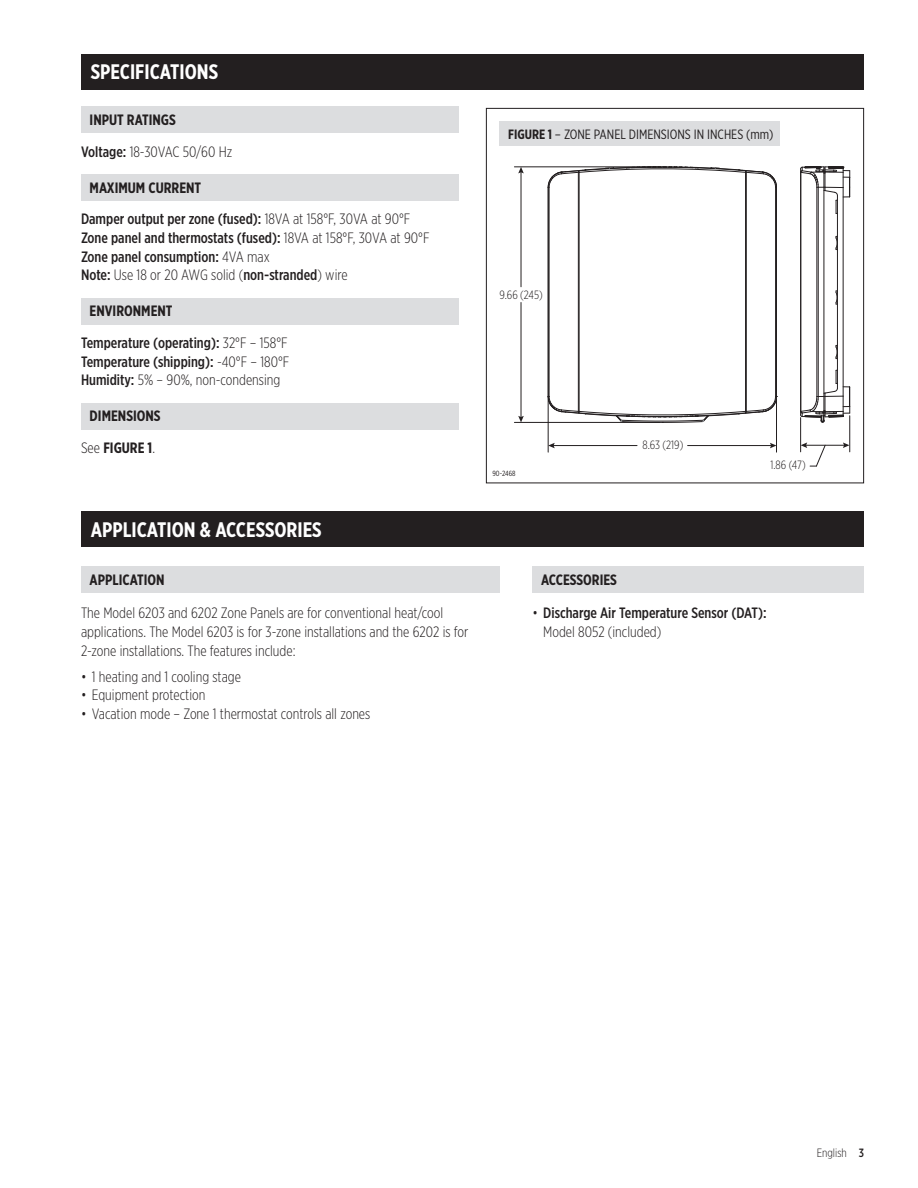
<style>
.page{position:relative;width:918px;height:1188px;background:#fff}
.page>*{position:absolute;margin:0;border:0;box-sizing:border-box;transform-origin:0 0}
.t1{font:700 21px "Gotham X Narrow";color:#fff}
.t2{font:300 15px/18.8px "Gotham X Narrow";color:#231f20}
.t3{font:500 15px/18.8px "Gotham X Narrow";color:#231f20}
.t4{font:700 15px/31.3px "Gotham X Narrow";color:#231f20;text-align:center}
.t5{font:13.5px "Gotham X Narrow";color:#231f20}
.t6{font:300 12px "Gotham X Narrow";color:#231f20}
.t7{font:7.5px "Gotham X Narrow";color:#231f20}
.s1{font-weight:700}
.s2{font-weight:500}
.s3{font-weight:300}
</style>
<div class="page">
<div style="left:81px;top:54px;width:783px;height:35px;background:#231f20"></div>
<div style="left:81px;top:107px;width:378px;height:26px;background:#dcdddf"></div>
<div style="left:81px;top:174px;width:378px;height:26px;background:#dcdddf"></div>
<div style="left:81px;top:298px;width:378px;height:26px;background:#dcdddf"></div>
<div style="left:81px;top:403px;width:378px;height:26px;background:#dcdddf"></div>
<hr style="left:818px;top:187px;width:1px;height:209px;background:#231f20">
<hr style="left:824px;top:187px;width:1px;height:209px;background:#231f20">
<hr style="left:817px;top:187px;width:1px;height:209px;background:#231f20">
<hr style="left:801px;top:172px;width:1px;height:239px;background:#231f20">
<hr style="left:800px;top:172px;width:1px;height:239px;background:#231f20">
<hr style="left:837px;top:196px;width:1px;height:192px;background:#231f20">
<hr style="left:843px;top:188px;width:1px;height:208px;background:#231f20">
<svg style="left:835px;top:345px;width:2px;height:14px"></svg>
<svg style="left:835px;top:291px;width:2px;height:14px"></svg>
<svg style="left:835px;top:236px;width:2px;height:14px"></svg>
<svg style="left:800px;top:166px;width:50px;height:48px"></svg>
<svg style="left:800px;top:370px;width:50px;height:53px"></svg>
<hr style="left:548px;top:399px;width:1px;height:53px;background:#231f20">
<hr style="left:776px;top:399px;width:1px;height:53px;background:#231f20">
<hr style="left:553px;top:445px;width:84px;height:1px;background:#231f20">
<svg style="left:548px;top:443px;width:7px;height:5px"></svg>
<hr style="left:688px;top:445px;width:84px;height:1px;background:#231f20">
<svg style="left:770px;top:443px;width:6px;height:5px"></svg>
<hr style="left:514px;top:166px;width:146px;height:1px;background:#231f20">
<hr style="left:514px;top:422px;width:146px;height:1px;background:#231f20">
<hr style="left:521px;top:171px;width:1px;height:116px;background:#231f20">
<svg style="left:518px;top:167px;width:6px;height:6px"></svg>
<hr style="left:521px;top:302px;width:1px;height:116px;background:#231f20">
<svg style="left:518px;top:416px;width:6px;height:6px"></svg>
<hr style="left:849px;top:416px;width:1px;height:36px;background:#231f20">
<hr style="left:800px;top:418px;width:1px;height:34px;background:#231f20">
<hr style="left:805px;top:445px;width:40px;height:1px;background:#231f20">
<svg style="left:843px;top:442px;width:6px;height:6px"></svg>
<svg style="left:801px;top:442px;width:25px;height:25px"></svg>
<hr style="left:745px;top:172px;width:1px;height:239px;background:#231f20">
<hr style="left:579px;top:172px;width:1px;height:239px;background:#231f20">
<hr style="left:578px;top:172px;width:1px;height:239px;background:#231f20">
<hr style="left:746px;top:172px;width:1px;height:239px;background:#231f20">
<hr style="left:775px;top:187px;width:1px;height:209px;background:#231f20">
<hr style="left:549px;top:187px;width:1px;height:209px;background:#231f20">
<hr style="left:548px;top:187px;width:1px;height:209px;background:#231f20">
<hr style="left:776px;top:187px;width:1px;height:209px;background:#231f20">
<svg style="left:548px;top:166px;width:229px;height:23px"></svg>
<svg style="left:548px;top:396px;width:230px;height:27px"></svg>
<div style="left:486px;top:108px;width:378px;height:375px;border:1px solid #231f20"></div>
<div style="left:500px;top:122px;width:280px;height:24px;background:#dcdddf"></div>
<div style="left:81px;top:512px;width:783px;height:35px;background:#231f20"></div>
<div style="left:81px;top:566px;width:419px;height:26px;background:#dcdddf"></div>
<div style="left:532px;top:566px;width:332px;height:26px;background:#dcdddf"></div>
<h1 class="t1" style="left:91px;top:59px;width:129px">SPECIFICATIONS</h1>
<p class="t2" style="left:81px;top:104px;width:153px;line-height:31.3px;text-indent:9px"><span class="s1">INPUT RATINGS<br></span><span class="s2">Voltage:</span> 18-30VAC 50/60 Hz</p>
<p class="t3" style="left:81px;top:172px;width:331px;line-height:31.3px;text-indent:9px"><span class="s1">MAXIMUM CURRENT<br></span>Damper output per zone (fused): <span class="s3">18VA at 158°F, 30VA at 90°F</span></p>
<p class="t3" style="left:81px;top:228px;width:350px">Zone panel and thermostats (fused): <span class="s3">18VA at 158°F, 30VA at 90°F<br></span>Zone panel consumption: <span class="s3">4VA max<br></span>Note: <span class="s3">Use 18 or 20 AWG solid (</span>non-stranded<span class="s3">) wire</span></p>
<p class="t3" style="left:81px;top:295px;width:208px;line-height:31.3px;text-indent:9px"><span class="s1">ENVIRONMENT<br></span>Temperature (operating): <span class="s3">32°F – 158°F</span></p>
<p class="t2" style="left:81px;top:352px;width:210px"><span class="s2">Temperature (shipping):</span> -40°F – 180°F<br><span class="s2">Humidity:</span> 5% – 90%, non-condensing</p>
<p class="t4" style="left:81px;top:400px;width:81px">DIMENSIONS<br><span class="s3">See</span> FIGURE 1<span class="s3">.</span></p>
<h1 class="t1" style="left:91px;top:517px;width:232px">APPLICATION &amp; ACCESSORIES</h1>
<p class="t4" style="left:90px;top:564px;width:77px">APPLICATION</p>
<p class="t2" style="left:81px;top:603px;width:389px">The Model 6203 and 6202 Zone Panels are for conventional heat/cool applications. The Model 6203 is for 3-zone installations and the 6202 is for<br>2-zone installations. The features include:</p>
<p class="t2" style="left:81px;top:667px;width:162px">• 1 heating and 1 cooling stage</p>
<p class="t2" style="left:81px;top:685px;width:126px">• Equipment protection</p>
<p class="t2" style="left:81px;top:704px;width:291px">• Vacation mode – Zone 1 thermostat controls all zones</p>
<p class="t5" style="left:508px;top:126px;width:267px"><span class="s1">FIGURE 1</span> – ZONE PANEL DIMENSIONS IN INCHES (mm)</p>
<p class="t6" style="left:500px;top:287px;width:45px">9.66 (245)</p>
<p class="t7" style="left:492px;top:469px;width:25px">90-2468</p>
<p class="t6" style="left:643px;top:438px;width:42px">8.63 (219)</p>
<p class="t6" style="left:770px;top:457px;width:37px">1.86 (47)</p>
<p class="t4" style="left:541px;top:564px;width:77px">ACCESSORIES</p>
<p class="t3" style="left:543px;top:603px;width:225px;text-indent:-11px"><span class="s3">•</span> Discharge Air Temperature Sensor (DAT):<br><span class="s3">Model 8052 (included)</span></p>
<p class="t6" style="left:817px;top:1146px;width:49px">English <span class="s2">3</span></p>
</div>
